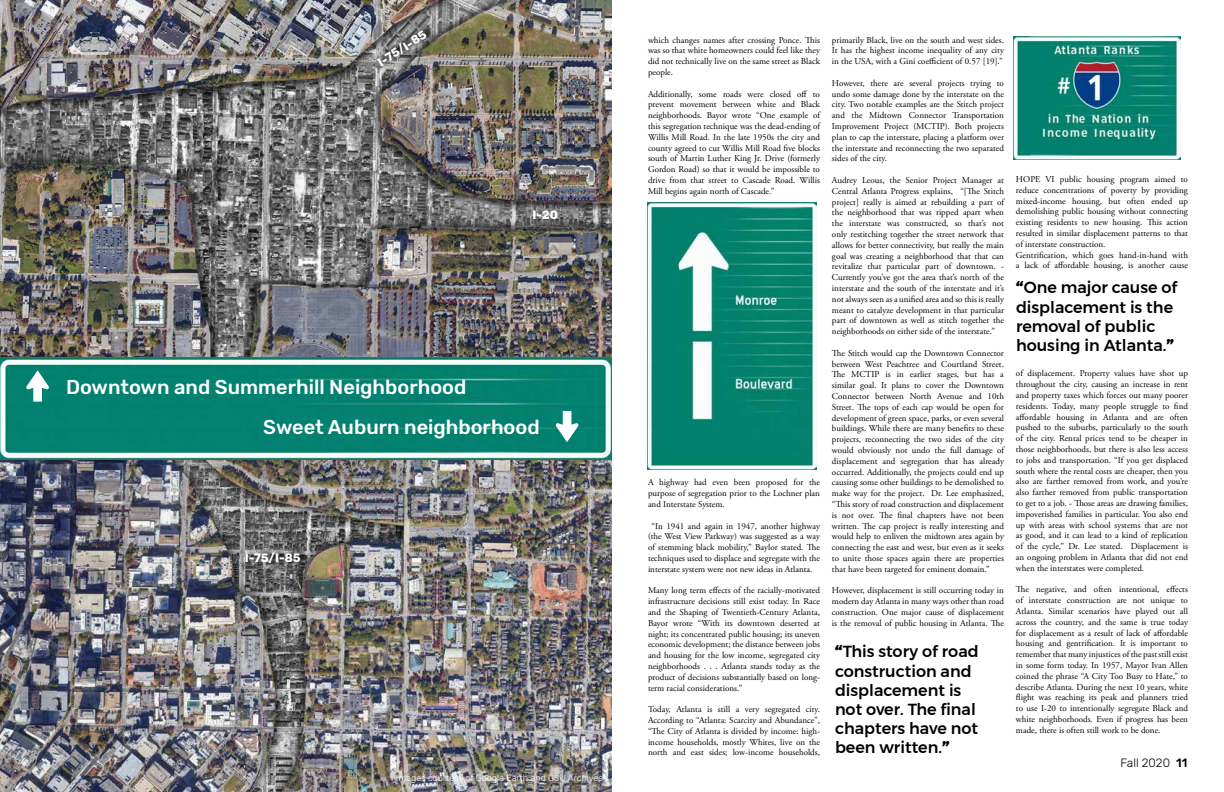
<style>
.page{position:relative;width:1224px;height:792px;background:#fff}
.page>*{position:absolute;margin:0;border:0;box-sizing:border-box;transform-origin:0 0}
.t1{font:70px "Roadgeek 2005 Arrows 1";color:#fff}
.t2{font:500 20px/40px "Rubik";color:#fff}
.t3{font:500 16px/19.2px "Montserrat";color:#000}
.t4{font:700 12px "Rubik";color:#fff}
.t5{font:300 12px "Rubik";color:#000}
.t6{font:9px/10.8px "Adobe Garamond Pro";color:#000;text-align:justify}
.t7{font:300 9px "Rubik";color:#fff}
.s1{font-weight:900}
.s2{font-weight:500}
</style>
<div class="page">
<img style="left:0;top:0;width:612px;height:357px">
<svg style="left:377px;top:23px;width:58px;height:46px;background:#747472"></svg>
<img style="left:0;top:460px;width:612px;height:332px">
<img style="left:0;top:357px;width:612px;height:103px">
<img style="left:1014px;top:36px;width:167px;height:124px">
<img style="left:648px;top:203px;width:168px;height:266px">
<svg style="left:244px;top:546px;width:65px;height:20px"></svg>
<h3 class="t4" style="left:375px;top:58px;width:57px;rotate:-33deg">I-75/I-85</h3>
<h3 class="t4" style="left:533px;top:208px;width:27px">I-20</h3>
<h1 class="t1" style="left:26px;top:337px;width:24px">5</h1>
<h2 class="t2" style="left:263px;top:368px;width:278px;text-indent:-197px">Downtown and Summerhill Neighborhood<br>Sweet Auburn neighborhood</h2>
<h1 class="t1" style="left:578px;top:476px;width:24px;rotate:-180deg">5</h1>
<h3 class="t4" style="left:245px;top:551px;width:57px">I-75/I-85</h3>
<p class="t7" style="left:396px;top:772px;width:208px">Images courtesy of Google Earth and GSU Archives</p>
<p class="t6" style="left:648px;top:35px;width:174px">which changes names after crossing Ponce. This was so that white homeowners could feel like they did not technically live on the same street as Black people.</p>
<p class="t6" style="left:648px;top:89px;width:174px">Additionally, some roads were closed off to prevent movement between white and Black neighborhoods. Bayor wrote “One example of this segregation technique was the dead-ending of Willis Mill Road. In the late 1950s the city and county agreed to cut Willis Mill Road five blocks south of Martin Luther King Jr. Drive (formerly Gordon Road) so that it would be impossible to drive from that street to Cascade Road. Willis Mill begins again north of Cascade.”</p>
<p class="t6" style="left:648px;top:477px;width:173px">A highway had even been proposed for the purpose of segregation prior to the Lochner plan and Interstate System.</p>
<p class="t6" style="left:648px;top:521px;width:174px;text-indent:4px">“In 1941 and again in 1947, another highway (the West View Parkway) was suggested as a way of stemming black mobility,” Baylor stated. The techniques used to displace and segregate with the interstate system were not new ideas in Atlanta.</p>
<p class="t6" style="left:648px;top:585px;width:174px">Many long term effects of the racially-motivated infrastructure decisions still exist today. In Race and the Shaping of Twentieth-Century Atlanta, Bayor wrote “With its downtown deserted at night; its concentrated public housing; its uneven economic development; the distance between jobs and housing for the low income, segregated city neighborhoods . . . Atlanta stands today as the product of decisions substantially based on long&shy;term racial considerations.”</p>
<p class="t6" style="left:648px;top:704px;width:174px">Today, Atlanta is still a very segregated city.<br>According to “Atlanta: Scarcity and Abundance”, “The City of Atlanta is divided by income: high&shy;income households, mostly Whites, live on the north and east sides; low-income households,</p>
<p class="t6" style="left:832px;top:35px;width:174px">primarily Black, live on the south and west sides.<br>It has the highest income inequality of any city in the USA, with a Gini coefficient of 0.57 [19].”</p>
<p class="t6" style="left:832px;top:78px;width:174px">However, there are several projects trying to undo some damage done by the interstate on the city. Two notable examples are the Stitch project and the Midtown Connector Transportation Improvement Project (MCTIP). Both projects plan to cap the interstate, placing a platform over the interstate and reconnecting the two separated sides of the city.</p>
<p class="t6" style="left:832px;top:175px;width:174px">Audrey Leous, the Senior Project Manager at Central Atlanta Progress explains, “[The Stitch project] really is aimed at rebuilding a part of the neighborhood that was ripped apart when the interstate was constructed, so that’s not only restitching together the street network that allows for better connectivity, but really the main goal was creating a neighborhood that that can revitalize that particular part of downtown. - Currently you’ve got the area that’s north of the interstate and the south of the interstate and it’s not always seen as a unified area and so this is really meant to catalyze development in that particular part of downtown as well as stitch together the neighborhoods on either side of the interstate.”</p>
<p class="t6" style="left:832px;top:348px;width:174px">The Stitch would cap the Downtown Connector between West Peachtree and Courtland Street.<br>The MCTIP is in earlier stages, but has a similar goal. It plans to cover the Downtown Connector between North Avenue and 10th Street. The tops of each cap would be open for development of green space, parks, or even several buildings. While there are many benefits to these projects, reconnecting the two sides of the city would obviously not undo the full damage of displacement and segregation that has already occurred. Additionally, the projects could end up causing some other buildings to be demolished to make way for the project. Dr. Lee emphasized, “This story of road construction and displacement is not over. The final chapters have not been written. The cap project is really interesting and would help to enliven the midtown area again by connecting the east and west, but even as it seeks to unite those spaces again there are properties that have been targeted for eminent domain.”</p>
<p class="t6" style="left:832px;top:585px;width:174px">However, displacement is still occurring today in modern day Atlanta in many ways other than road construction. One major cause of displacement is the removal of public housing in Atlanta. The</p>
<h3 class="t3" style="left:835px;top:642px;width:145px"><span class="s1">“</span>This story of road construction and displacement is not over. The final chapters have not been written.<span class="s1">”</span></h3>
<p class="t6" style="left:1016px;top:174px;width:174px;text-align:left">HOPE VI public housing program aimed to reduce concentrations of poverty by providing mixed-income housing, but often ended up demolishing public housing without connecting existing residents to new housing. This action resulted in similar displacement patterns to that of interstate construction.<br>Gentrification, which goes hand-in-hand with a lack of affordable housing, is another cause</p>
<h3 class="t3" style="left:1016px;top:278px;width:163px"><span class="s1">“</span>One major cause of displacement is the removal of public housing in Atlanta.<span class="s1">”</span></h3>
<p class="t6" style="left:1016px;top:369px;width:174px">of displacement. Property values have shot up throughout the city, causing an increase in rent and property taxes which forces out many poorer residents. Today, many people struggle to find affordable housing in Atlanta and are often pushed to the suburbs, particularly to the south of the city. Rental prices tend to be cheaper in those neighborhoods, but there is also less access to jobs and transportation. “If you get displaced south where the rental costs are cheaper, then you also are farther removed from work, and you’re also farther removed from public transportation to get to a job. - Those areas are drawing families, impoverished families in particular. You also end up with areas with school systems that are not as good, and it can lead to a kind of replication of the cycle,” Dr. Lee stated. Displacement is an ongoing problem in Atlanta that did not end when the interstates were completed.</p>
<p class="t6" style="left:1016px;top:585px;width:174px">The negative, and often intentional, effects of interstate construction are not unique to Atlanta. Similar scenarios have played out all across the country, and the same is true today for displacement as a result of lack of affordable housing and gentrification. It is important to remember that many injustices of the past still exist in some form today. In 1957, Mayor Ivan Allen coined the phrase “A City Too Busy to Hate,” to describe Atlanta. During the next 10 years, white flight was reaching its peak and planners tried to use I-20 to intentionally segregate Black and white neighborhoods. Even if progress has been made, there is often still work to be done.</p>
<h3 class="t5" style="left:1120px;top:756px;width:68px">Fall 2020 <span class="s2">11</span></h3>
</div>
